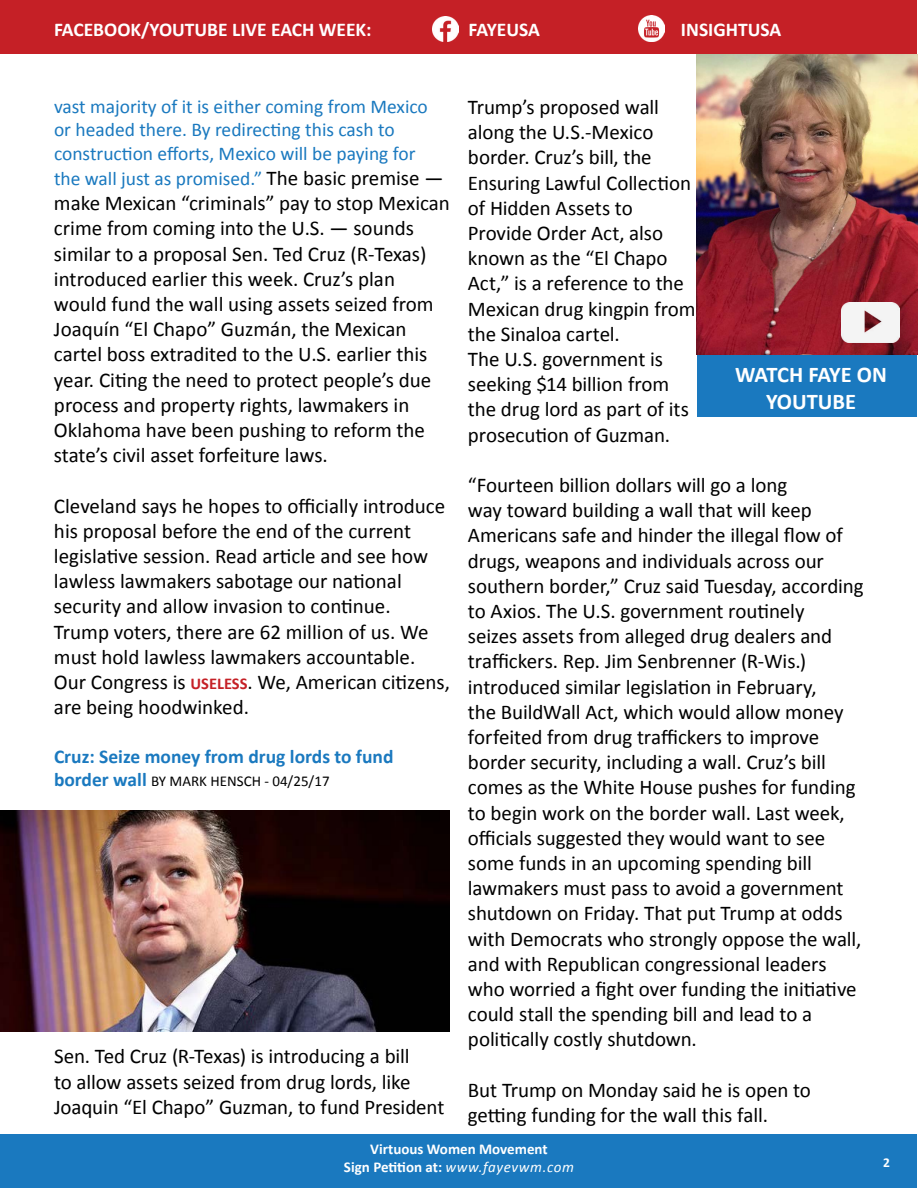
<style>
.page{position:relative;width:918px;height:1188px;background:#fff}
.page>*{position:absolute;margin:0;border:0;box-sizing:border-box;transform-origin:0 0}
.t1{font:700 22.5px/27px "Calibri";color:#fff;text-align:center}
.t2{font:21px/25.2px "Calibri";letter-spacing:-.005em;color:#000}
.t3{font:19.5px/23.4px "Calibri";color:#1a79bf}
.t4{font:700 19.5px "Calibri";color:#fff}
.t5{font:700 19.5px "Calibri";color:#1a79bf}
.t6{font:700 15px/18px "Calibri";color:#fff;text-align:center}
.t7{font:15px "Calibri";color:#000}
.t8{font:700 13.5px "Calibri";color:#fff}
.s1{font-size:21px;color:#000}
.s2{font-weight:700;font-size:16.5px;color:#c52026}
.s3{font-weight:700;font-size:19.5px;color:#1a79bf}
.s4{font-weight:400;font-style:italic}
</style>
<div class="page">
<div style="left:1px;top:1134px;width:916px;height:53px;background:#1a79bf"></div>
<div style="left:1px;top:1px;width:916px;height:53px;background:#c52026"></div>
<img style="left:639px;top:15px;width:26px;height:26px">
<img style="left:432px;top:16px;width:26px;height:26px">
<div style="left:697px;top:355px;width:219px;height:62px;background:#1a79bf"></div>
<img style="left:697px;top:55px;width:220px;height:299px">
<img style="left:842px;top:302px;width:57px;height:41px">
<img style="left:0;top:811px;width:450px;height:220px">
<p class="t4" style="left:54px;top:17px;width:319px">FACEBOOK/YOUTUBE LIVE EACH WEEK:</p>
<p class="t4" style="left:469px;top:17px;width:73px">FAYEUSA</p>
<p class="t4" style="left:681px;top:17px;width:102px">INSIGHTUSA</p>
<p class="t3" style="left:54px;top:95px;width:375px">vast majority of it is either coming from Mexico or headed there. By redirecting this cash to construction efforts, Mexico will be paying for</p>
<p class="t3" style="left:54px;top:167px;width:391px">the wall just as promised.” <span class="s1">The basic premise ―</span></p>
<p class="t2" style="left:54px;top:191px;width:397px">make Mexican “criminals” pay to stop Mexican crime from coming into the U.S. ― sounds similar to a proposal Sen. Ted Cruz (R-Texas) introduced earlier this week. Cruz’s plan would fund the wall using assets seized from Joaquín “El Chapo” Guzmán, the Mexican cartel boss extradited to the U.S. earlier this year. Citing the need to protect people’s due process and property rights, lawmakers in Oklahoma have been pushing to reform the state’s civil asset forfeiture laws.</p>
<p class="t2" style="left:54px;top:493px;width:398px">Cleveland says he hopes to officially introduce his proposal before the end of the current legislative session. Read article and see how lawless lawmakers sabotage our national security and allow invasion to continue.<br>Trump voters, there are 62 million of us. We must hold lawless lawmakers accountable.<br>Our Congress is <span class="s2">USELESS</span>. We, American citizens, are being hoodwinked.</p>
<p class="t5" style="left:54px;top:744px;width:341px">Cruz: Seize money from drug lords to fund</p>
<p class="t7" style="left:54px;top:772px;width:277px"><span class="s3">border wall</span> BY MARK HENSCH - 04/25/17</p>
<p class="t2" style="left:54px;top:1044px;width:392px">Sen. Ted Cruz (R-Texas) is introducing a bill<br>to allow assets seized from drug lords, like<br>Joaquin “El Chapo” Guzman, to fund President</p>
<p class="t2" style="left:468px;top:95px;width:229px">Trump’s proposed wall along the U.S.-Mexico border. Cruz’s bill, the<br>Ensuring Lawful Collection of Hidden Assets to<br>Provide Order Act, also known as the “El Chapo<br>Act,” is a reference to the<br>Mexican drug kingpin from the Sinaloa cartel.<br>The U.S. government is seeking $14 billion from the drug lord as part of its prosecution of Guzman.</p>
<p class="t2" style="left:468px;top:473px;width:397px">“Fourteen billion dollars will go a long<br>way toward building a wall that will keep Americans safe and hinder the illegal flow of drugs, weapons and individuals across our southern border,” Cruz said Tuesday, according to Axios. The U.S. government routinely<br>seizes assets from alleged drug dealers and traffickers. Rep. Jim Senbrenner (R-Wis.) introduced similar legislation in February,<br>the BuildWall Act, which would allow money forfeited from drug traffickers to improve border security, including a wall. Cruz’s bill comes as the White House pushes for funding to begin work on the border wall. Last week, officials suggested they would want to see some funds in an upcoming spending bill lawmakers must pass to avoid a government shutdown on Friday. That put Trump at odds with Democrats who strongly oppose the wall, and with Republican congressional leaders who worried a fight over funding the initiative could stall the spending bill and lead to a politically costly shutdown.</p>
<p class="t2" style="left:468px;top:1077px;width:345px">But Trump on Monday said he is open to getting funding for the wall this fall.</p>
<p class="t1" style="left:735px;top:361px;width:153px">WATCH FAYE ON<br>YOUTUBE</p>
<p class="t6" style="left:344px;top:1140px;width:231px">Virtuous Women Movement<br>Sign Petition at: <span class="s4">www.fayevwm.com</span></p>
<p class="t8" style="left:883px;top:1154px;width:8px">2</p>
</div>
